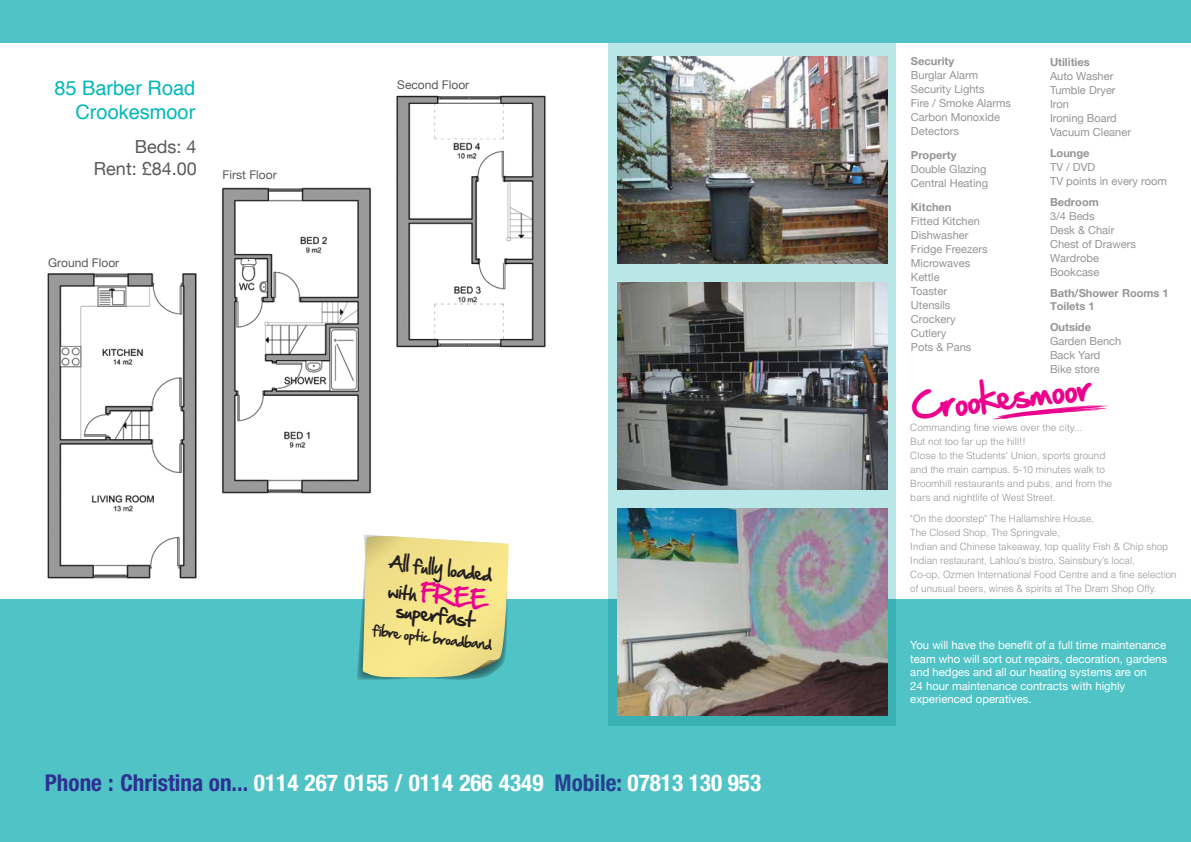
<style>
.page{position:relative;width:1191px;height:842px;background:#fff}
.page>*{position:absolute;margin:0;border:0;box-sizing:border-box;transform-origin:0 0}
.t1{font:32.4px "Hand Of Sean";color:#ec008c}
.t2{font:700 condensed 23.2px "Helvetica Neue";color:#fff}
.t3{font:20px/24px "Helvetica";color:#00b8ba;text-align:right}
.t4{font:18.3px "Hand Of Sean";color:#231f20}
.t5{font:18px/21.6px "Helvetica Neue";color:#58595b;text-align:right}
.t6{font:16.5px/28.1px "Hand Of Sean";color:#231f20}
.t7{font:12.8px "Hand Of Sean";color:#231f20}
.t8{font:12px "Helvetica Neue";color:#58595b}
.t9{font:11.3px/13.6px "Helvetica Neue";color:#fff}
.t10{font:11.1px/14px "Helvetica Neue";color:#939598}
.t11{font:700 11.1px/12.8px "Helvetica Neue";color:#939598}
.t12{font:300 10px/14px "Helvetica";color:#939598}
.s1{font-size:22.4px;color:#ec008c}
.s2{color:#2e3092}
.s3{color:#25408f}
</style>
<div class="page">
<div style="left:0;top:600px;width:1191px;height:242px;background:#4fc3c6"></div>
<svg style="left:608px;top:42px;width:287px;height:683px;background:#a0d7d9"></svg>
<div style="left:0;top:0;width:1191px;height:42px;background:#4fc3c6"></div>
<svg style="left:357px;top:534px;width:152px;height:146px;background:#e5de92"></svg>
<img style="left:617px;top:508px;width:270px;height:207px">
<img style="left:617px;top:282px;width:270px;height:207px">
<img style="left:221px;top:187px;width:151px;height:307px">
<img style="left:396px;top:95px;width:150px;height:253px">
<img style="left:47px;top:273px;width:150px;height:306px">
<svg style="left:993px;top:405px;width:116px;height:14px"></svg>
<img style="left:617px;top:56px;width:270px;height:207px">
<h3 class="t3" style="left:54px;top:77px;width:143px">85 Barber Road<br>Crookesmoor</h3>
<h3 class="t5" style="left:94px;top:137px;width:104px">Beds: 4<br>Rent: £84.00</h3>
<p class="t8" style="left:223px;top:166px;width:55px">First Floor</p>
<p class="t8" style="left:48px;top:254px;width:73px">Ground Floor</p>
<p class="t8" style="left:397px;top:76px;width:73px">Second Floor</p>
<h3 class="t6" style="left:392px;top:548px;width:104px;rotate:7deg">All fully loaded with <span class="s1">FREE</span></h3>
<h3 class="t4" style="left:398px;top:594px;width:80px;rotate:7deg">superfast</h3>
<p class="t7" style="left:375px;top:619px;width:121px;rotate:7deg">fibre optic broadband</p>
<h2 class="t2" style="left:45px;top:768px;width:718px"><span class="s2">Phone : Christina on...</span> 0114 267 0155 / 0114 266 4349 <span class="s3">Mobile:</span> 07813 130 953</h2>
<p class="t11" style="left:911px;top:55px;width:45px">Security</p>
<p class="t10" style="left:911px;top:69px;width:102px">Burglar Alarm<br>Security Lights<br>Fire / Smoke Alarms<br>Carbon Monoxide<br>Detectors</p>
<p class="t11" style="left:911px;top:149px;width:47px">Property</p>
<p class="t10" style="left:911px;top:163px;width:79px">Double Glazing<br>Central Heating</p>
<p class="t11" style="left:911px;top:201px;width:42px">Kitchen</p>
<p class="t10" style="left:911px;top:215px;width:78px">Fitted Kitchen<br>Dishwasher<br>Fridge Freezers<br>Microwaves<br>Kettle<br>Toaster<br>Utensils<br>Crockery<br>Cutlery<br>Pots &amp; Pans</p>
<p class="t11" style="left:1050px;top:56px;width:41px">Utilities</p>
<p class="t10" style="left:1050px;top:69px;width:83px">Auto Washer<br>Tumble Dryer<br>Iron<br>Ironing Board<br>Vacuum Cleaner</p>
<p class="t11" style="left:1050px;top:147px;width:41px">Lounge</p>
<p class="t10" style="left:1050px;top:160px;width:118px">TV / DVD<br>TV points in every room</p>
<p class="t11" style="left:1050px;top:196px;width:50px">Bedroom</p>
<p class="t10" style="left:1050px;top:209px;width:87px">3/4 Beds<br>Desk &amp; Chair<br>Chest of Drawers<br>Wardrobe<br>Bookcase</p>
<p class="t11" style="left:1050px;top:287px;width:120px">Bath/Shower Rooms 1<br>Toilets 1</p>
<p class="t11" style="left:1050px;top:320px;width:42px">Outside</p>
<p class="t10" style="left:1050px;top:334px;width:73px">Garden Bench<br>Back Yard<br>Bike store</p>
<h1 class="t1" style="left:908px;top:379px;width:182px;rotate:-7deg">Crookesmoor</h1>
<p class="t12" style="left:910px;top:420px;width:203px">Commanding fine views over the city...<br>But not too far up the hill!!<br>Close to the Students' Union, sports ground and the main campus. 5-10 minutes walk to Broomhill restaurants and pubs, and from the bars and nightlife of West Street.</p>
<p class="t12" style="left:910px;top:511px;width:268px">"On the doorstep" The Hallamshire House,<br>The Closed Shop, The Springvale,<br>Indian and Chinese takeaway, top quality Fish &amp; Chip shop Indian restaurant, Lahlou's bistro, Sainsbury’s local,<br>Co-op, Ozmen International Food Centre and a fine selection of unusual beers, wines &amp; spirits at The Dram Shop Offy.</p>
<p class="t9" style="left:910px;top:639px;width:258px">You will have the benefit of a full time maintenance team who will sort out repairs, decoration, gardens and hedges and all our heating systems are on<br>24 hour maintenance contracts with highly experienced operatives.</p>
</div>
